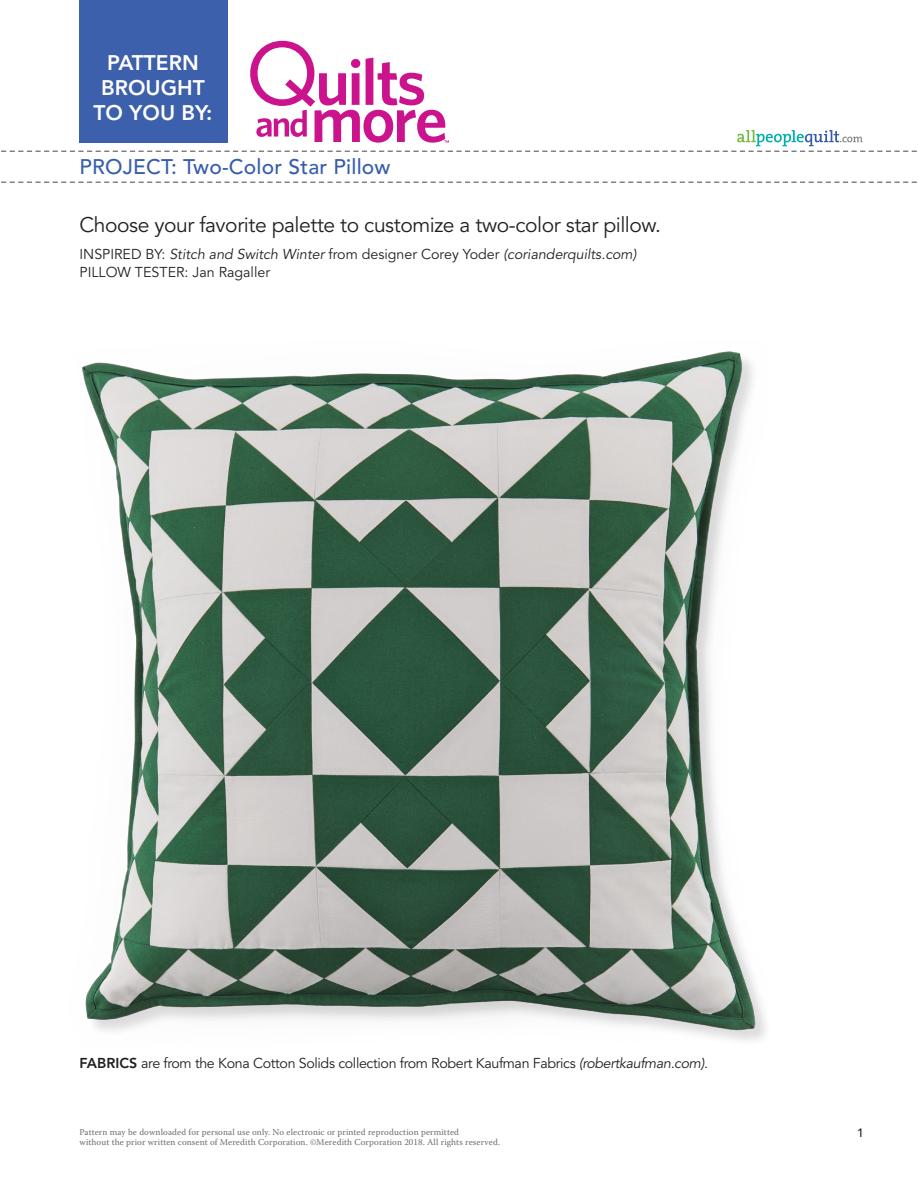
<style>
.page{position:relative;width:918px;height:1188px;background:#fff}
.page>*{position:absolute;margin:0;border:0;box-sizing:border-box;transform-origin:0 0}
.Intro{font:21px "Avenir LT Std";letter-spacing:-.02em;color:#231f20}
.t1{font:500 21px "Avenir LT Std";letter-spacing:.01em;color:#375eab}
.t2{font:800 21px/25.2px "Avenir LT Std";color:#fff;text-align:center}
.t3{font:14.25px "Avenir LT Std";letter-spacing:-.025em;color:#231f20}
.t4{font:italic 14.25px "Avenir LT Std";color:#231f20}
.t5{font:14.25px "Avenir LT Std";color:#231f20}
.t6{font:500 12px "Avenir LT Std";color:#231f20}
.t7{font:9px/10.8px "Warnock Pro";letter-spacing:.01em;color:#6c6d70}
.s1{font-style:normal}
.s2{font-weight:800}
.s3{font-style:italic}
</style>
<div class="page">
<svg style="left:1px;top:182px;width:916px;height:1px"></svg>
<div style="left:79px;top:0;width:148px;height:142px;background:#3c60ac"></div>
<svg style="left:1px;top:41px;width:916px;height:111px"></svg>
<img style="left:82px;top:351px;width:684px;height:690px">
<p class="t2" style="left:94px;top:50px;width:120px">PATTERN<br>BROUGHT<br>TO YOU BY:</p>
<p class="t1" style="left:80px;top:154px;width:313px">PROJECT: Two-Color Star Pillow</p>
<p class="Intro" style="left:80px;top:213px;width:583px">Choose your favorite palette to customize a two-color star pillow.</p>
<p class="t4" style="left:80px;top:246px;width:558px"><span class="s1">INSPIRED BY:</span> Stitch and Switch Winter <span class="s1">from designer Corey Yoder</span> (corianderquilts.com)</p>
<p class="t5" style="left:80px;top:264px;width:192px">PILLOW TESTER: Jan Ragaller</p>
<p class="t3" style="left:80px;top:1054px;width:630px"><span class="s2">FABRICS</span> are from the Kona Cotton Solids collection from Robert Kaufman Fabrics <span class="s3">(robertkaufman.com)</span>.</p>
<p class="t7" style="left:80px;top:1126px;width:422px">Pattern may be downloaded for personal use only. No electronic or printed reproduction permitted<br>without the prior written consent of Meredith Corporation. ©Meredith Corporation 2018. All rights reserved.</p>
<p class="t6" style="left:857px;top:1126px;width:8px">1</p>
</div>
